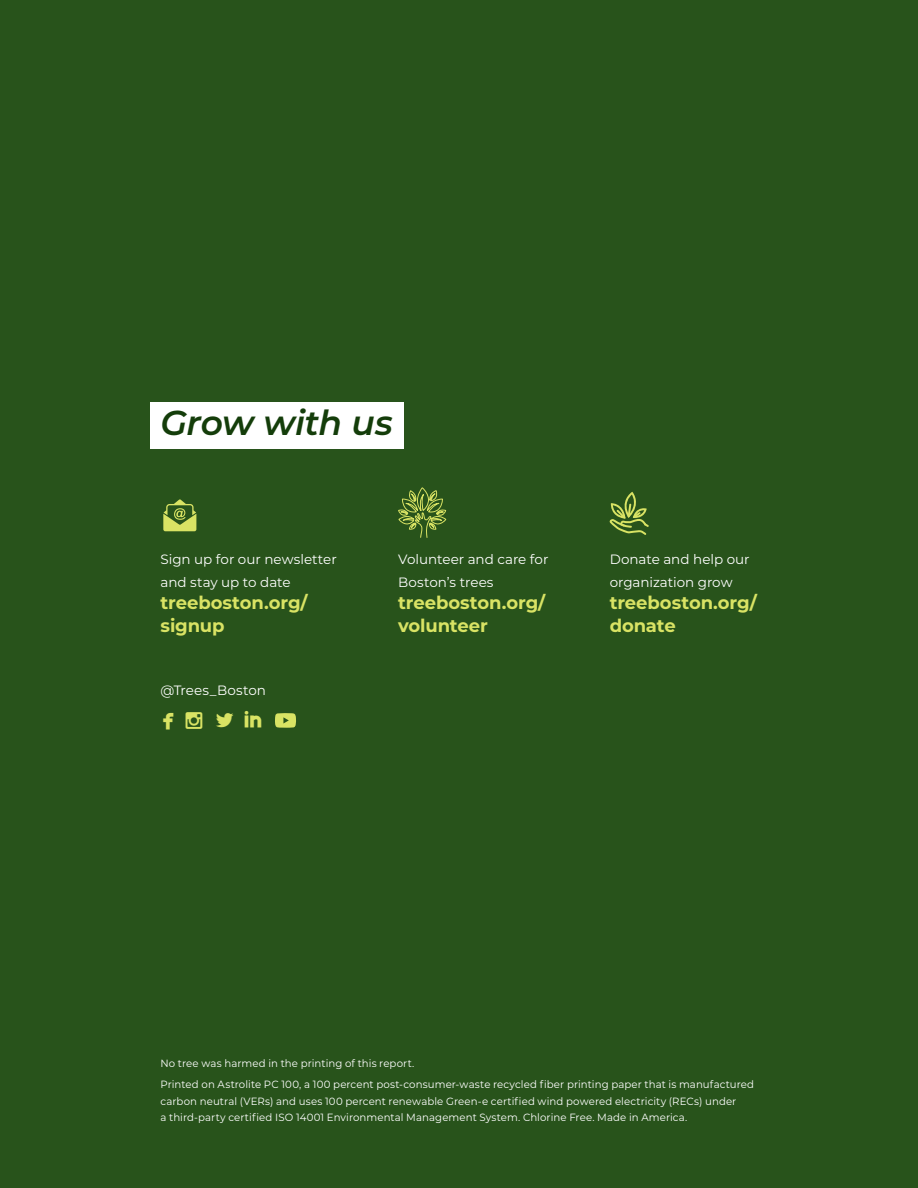
<style>
.page{position:relative;width:918px;height:1188px;background:#28531b}
.page>*{position:absolute;margin:0;border:0;box-sizing:border-box;transform-origin:0 0}
.t1{font:36px "Mono Social Icons Font";color:#d9e364}
.t2{font:italic 600 34.5px "Montserrat";letter-spacing:-.015em;color:#143d0a}
.t3{font:700 18px/22.5px "Montserrat";letter-spacing:-.005em;color:#d9e364}
.t4{font:13.5px/22.5px "Montserrat";color:#fff}
.t5{font:10.5px/21px "Montserrat";letter-spacing:.01em;color:#fff}
</style>
<div class="page">
<div style="left:150px;top:402px;width:253px;height:47px;background:#fff"></div>
<svg style="left:275px;top:713px;width:21px;height:15px"></svg>
<svg style="left:610px;top:492px;width:39px;height:43px"></svg>
<svg style="left:398px;top:487px;width:49px;height:51px"></svg>
<svg style="left:163px;top:499px;width:33px;height:32px"></svg>
<h2 class="t2" style="left:160px;top:399px;width:234px">Grow with us</h2>
<p class="t4" style="left:160px;top:548px;width:178px">Sign up for our newsletter and stay up to date</p>
<h3 class="t3" style="left:160px;top:591px;width:149px">treeboston.org/ signup</h3>
<p class="t4" style="left:160px;top:679px;width:107px">@Trees_Boston</p>
<h1 class="t1" style="left:154px;top:701px;width:116px">facebookinstagramtwitterbirdlinkedin</h1>
<p class="t4" style="left:398px;top:548px;width:152px">Volunteer and care for<br>Boston’s trees</p>
<h3 class="t3" style="left:398px;top:591px;width:149px">treeboston.org/ volunteer</h3>
<p class="t4" style="left:610px;top:548px;width:141px">Donate and help our organization grow</p>
<h3 class="t3" style="left:610px;top:591px;width:149px">treeboston.org/ donate</h3>
<p class="t5" style="left:160px;top:1052px;width:595px">No tree was harmed in the printing of this report.<br>Printed on Astrolite PC 100, a 100 percent post-consumer-waste recycled fiber printing paper that is manufactured</p>
<p class="t5" style="left:160px;top:1092px;width:577px;line-height:16.5px">carbon neutral (VERs) and uses 100 percent renewable Green-e certified wind powered electricity (RECs) under a third-party certified ISO 14001 Environmental Management System. Chlorine Free. Made in America.</p>
</div>
